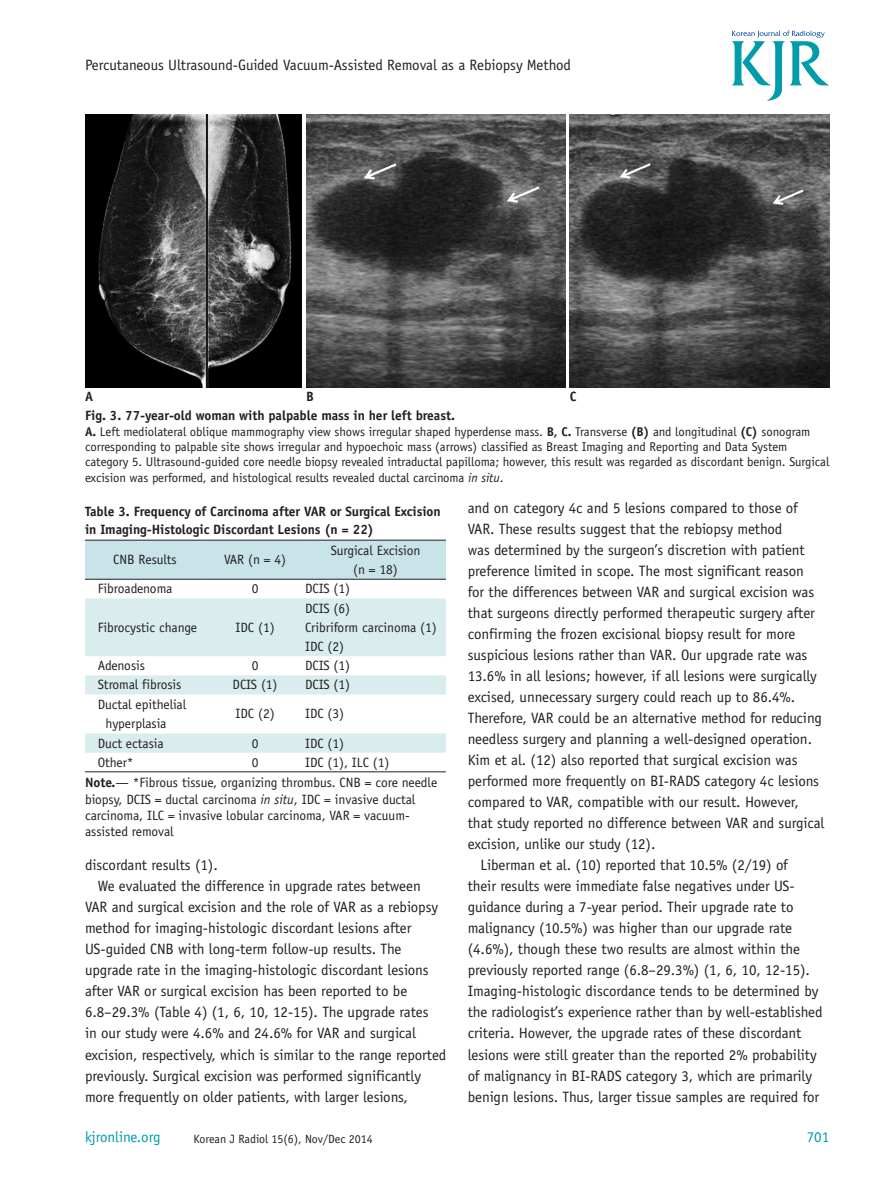
<style>
.page{position:relative;width:893px;height:1191px;background:#fff}
.page>*{position:absolute;margin:0;border:0;box-sizing:border-box;transform-origin:0 0}
.본문{font:15px/21px "Officina Sans Std";letter-spacing:-.005em;color:#231f20}
.t1{font:15px "Officina Sans Std";letter-spacing:-.005em;color:#009caa}
.표본문{font:13.5px/18.8px "Officina Sans Std";letter-spacing:-.005em;color:#231f20}
.표설명{font:13.5px/16.2px "Officina Sans Std";letter-spacing:-.005em;color:#231f20}
.표제목{font:700 13.5px/18px "Officina Sans Std";letter-spacing:-.005em;color:#231f20}
.그림제목{font:700 13.5px "Officina Sans Std";letter-spacing:-.005em;color:#231f20}
.그림제목1{font:12.75px/15.3px "Officina Sans Std";letter-spacing:-.005em;color:#231f20}
.t2{font:12px "Officina Sans Std";letter-spacing:-.005em;color:#231f20}
.s1{font-weight:700}
.s2{font-style:italic}
</style>
<div class="page">
<svg style="left:732px;top:31px;width:97px;height:70px"></svg>
<img style="left:85px;top:115px;width:217px;height:273px">
<img style="left:306px;top:115px;width:260px;height:273px">
<img style="left:570px;top:115px;width:259px;height:273px">
<div style="left:85px;top:541px;width:361px;height:38px;background:#c9e4e9"></div>
<svg style="left:85px;top:598px;width:361px;height:154px;fill:#d9edef"></svg>
<hr style="left:85px;top:771px;width:120px;height:1px;background:#231f20">
<hr style="left:205px;top:771px;width:100px;height:1px;background:#231f20">
<hr style="left:305px;top:771px;width:141px;height:1px;background:#231f20">
<hr style="left:85px;top:540px;width:120px;height:1px;background:#231f20">
<hr style="left:205px;top:540px;width:100px;height:1px;background:#231f20">
<hr style="left:305px;top:540px;width:141px;height:1px;background:#231f20">
<hr style="left:85px;top:579px;width:120px;height:1px;background:#231f20">
<hr style="left:205px;top:579px;width:100px;height:1px;background:#231f20">
<hr style="left:305px;top:579px;width:141px;height:1px;background:#231f20">
<p class="본문" style="left:85px;top:54px;width:488px">Percutaneous Ultrasound-Guided Vacuum-Assisted Removal as a Rebiopsy Method</p>
<p class="표제목" style="left:85px;top:387px;width:10px">A</p>
<p class="표제목" style="left:306px;top:387px;width:9px">B</p>
<p class="표제목" style="left:570px;top:387px;width:8px">C</p>
<p class="그림제목" style="left:85px;top:407px;width:371px">Fig. 3. 77-year-old woman with palpable mass in her left breast.</p>
<p class="그림제목1" style="left:85px;top:424px;width:746px"><span class="s1">A.</span> Left mediolateral oblique mammography view shows irregular shaped hyperdense mass. <span class="s1">B, C.</span> Transverse <span class="s1">(B)</span> and longitudinal <span class="s1">(C)</span> sonogram corresponding to palpable site shows irregular and hypoechoic mass (arrows) classified as Breast Imaging and Reporting and Data System category 5. Ultrasound-guided core needle biopsy revealed intraductal papilloma; however, this result was regarded as discordant benign. Surgical excision was performed, and histological results revealed ductal carcinoma <span class="s2">in situ</span>.</p>
<p class="표제목" style="left:85px;top:502px;width:357px">Table 3. Frequency of Carcinoma after VAR or Surgical Excision in Imaging-Histologic Discordant Lesions (n = 22)</p>
<p class="표본문" style="left:113px;top:550px;width:65px">CNB Results</p>
<p class="표본문" style="left:224px;top:550px;width:64px">VAR (n = 4)</p>
<p class="본문" style="left:468px;top:498px;width:358px">and on category 4c and 5 lesions compared to those of VAR. These results suggest that the rebiopsy method<br>was determined by the surgeon’s discretion with patient preference limited in scope. The most significant reason<br>for the differences between VAR and surgical excision was that surgeons directly performed therapeutic surgery after confirming the frozen excisional biopsy result for more suspicious lesions rather than VAR. Our upgrade rate was 13.6% in all lesions; however, if all lesions were surgically excised, unnecessary surgery could reach up to 86.4%.<br>Therefore, VAR could be an alternative method for reducing needless surgery and planning a well-designed operation.<br>Kim et al. (12) also reported that surgical excision was performed more frequently on BI-RADS category 4c lesions compared to VAR, compatible with our result. However, that study reported no difference between VAR and surgical excision, unlike our study (12).</p>
<p class="본문" style="left:468px;top:855px;width:356px;text-indent:13px">Liberman et al. (10) reported that 10.5% (2/19) of<br>their results were immediate false negatives under US&shy;guidance during a 7-year period. Their upgrade rate to malignancy (10.5%) was higher than our upgrade rate (4.6%), though these two results are almost within the previously reported range (6.8–29.3%) (1, 6, 10, 12-15).<br>Imaging-histologic discordance tends to be determined by the radiologist’s experience rather than by well-established criteria. However, the upgrade rates of these discordant lesions were still greater than the reported 2% probability of malignancy in BI-RADS category 3, which are primarily benign lesions. Thus, larger tissue samples are required for</p>
<p class="표본문" style="left:331px;top:541px;width:91px">Surgical Excision</p>
<p class="표본문" style="left:353px;top:559px;width:46px">(n = 18)</p>
<p class="표본문" style="left:98px;top:579px;width:76px">Fibroadenoma</p>
<p class="표본문" style="left:252px;top:579px;width:8px">0</p>
<p class="표본문" style="left:305px;top:579px;width:47px">DCIS (1)</p>
<p class="표본문" style="left:98px;top:618px;width:101px">Fibrocystic change</p>
<p class="표본문" style="left:236px;top:618px;width:41px">IDC (1)</p>
<p class="표본문" style="left:305px;top:599px;width:47px">DCIS (6)</p>
<p class="표본문" style="left:305px;top:618px;width:133px">Cribriform carcinoma (1)</p>
<p class="표본문" style="left:305px;top:636px;width:41px">IDC (2)</p>
<p class="표본문" style="left:98px;top:656px;width:49px">Adenosis</p>
<p class="표본문" style="left:252px;top:656px;width:8px">0</p>
<p class="표본문" style="left:305px;top:656px;width:47px">DCIS (1)</p>
<p class="표본문" style="left:98px;top:675px;width:85px">Stromal fibrosis</p>
<p class="표본문" style="left:233px;top:675px;width:47px">DCIS (1)</p>
<p class="표본문" style="left:305px;top:675px;width:47px">DCIS (1)</p>
<p class="표본문" style="left:106px;top:695px;width:82px;text-indent:-8px">Ductal epithelial hyperplasia</p>
<p class="표본문" style="left:236px;top:704px;width:41px">IDC (2)</p>
<p class="표본문" style="left:305px;top:704px;width:41px">IDC (3)</p>
<p class="표본문" style="left:98px;top:733px;width:67px">Duct ectasia</p>
<p class="표본문" style="left:252px;top:733px;width:8px">0</p>
<p class="표본문" style="left:305px;top:733px;width:41px">IDC (1)</p>
<p class="표본문" style="left:98px;top:752px;width:37px">Other*</p>
<p class="표본문" style="left:252px;top:752px;width:8px">0</p>
<p class="표본문" style="left:305px;top:752px;width:86px">IDC (1), ILC (1)</p>
<p class="표설명" style="left:85px;top:774px;width:354px"><span class="s1">Note.</span>— *Fibrous tissue, organizing thrombus. CNB = core needle biopsy, DCIS = ductal carcinoma <span class="s2">in situ</span>, IDC = invasive ductal carcinoma, ILC = invasive lobular carcinoma, VAR = vacuum&shy;assisted removal</p>
<p class="본문" style="left:85px;top:855px;width:134px">discordant results (1).</p>
<p class="본문" style="left:85px;top:876px;width:363px;text-indent:13px">We evaluated the difference in upgrade rates between VAR and surgical excision and the role of VAR as a rebiopsy method for imaging-histologic discordant lesions after US-guided CNB with long-term follow-up results. The upgrade rate in the imaging-histologic discordant lesions after VAR or surgical excision has been reported to be 6.8–29.3% (Table 4) (1, 6, 10, 12-15). The upgrade rates<br>in our study were 4.6% and 24.6% for VAR and surgical excision, respectively, which is similar to the range reported previously. Surgical excision was performed significantly more frequently on older patients, with larger lesions,</p>
<p class="t1" style="left:85px;top:1128px;width:77px">kjronline.org</p>
<p class="t2" style="left:194px;top:1132px;width:181px">Korean J Radiol 15(6), Nov/Dec 2014</p>
<p class="t1" style="left:807px;top:1128px;width:24px">701</p>
</div>
